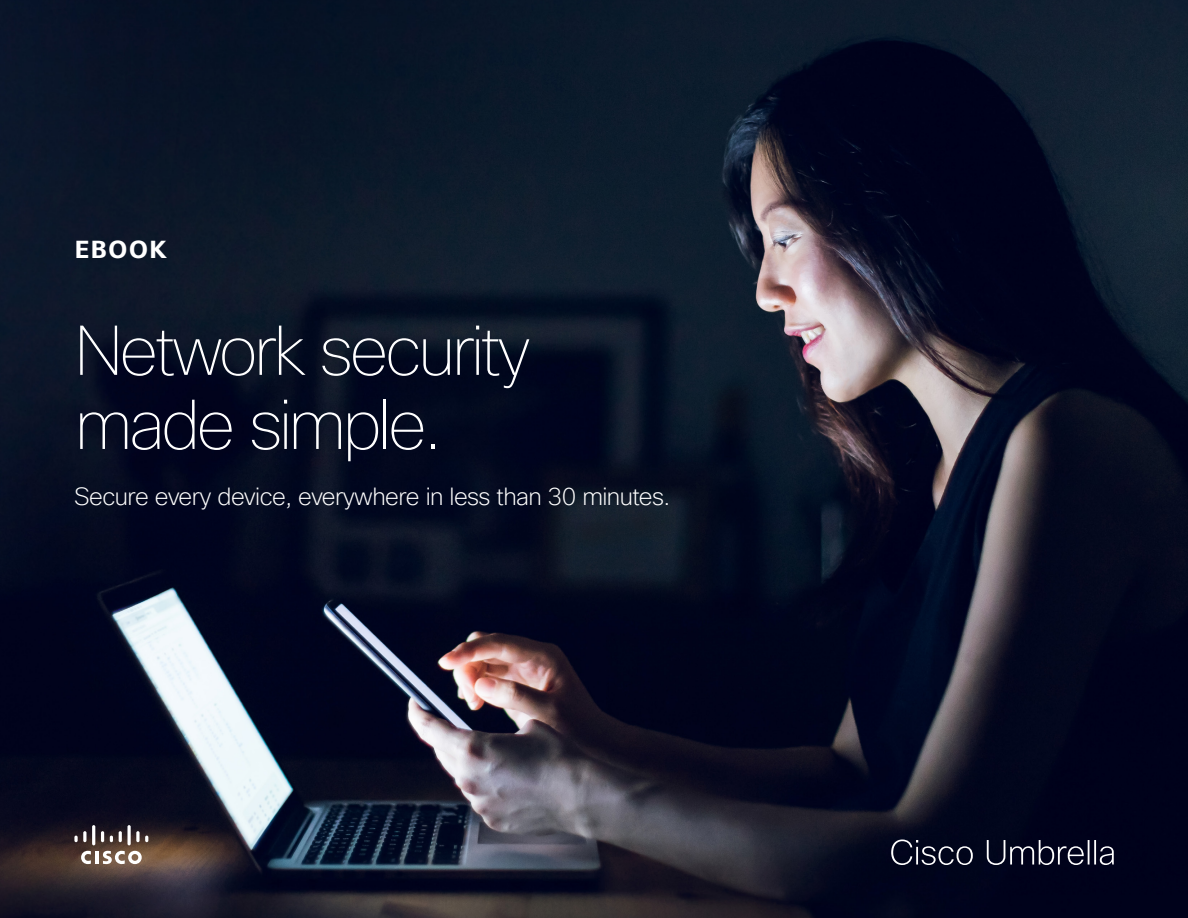
<style>
.page{position:relative;width:1188px;height:918px;background:#fff}
.page>*{position:absolute;margin:0;border:0;box-sizing:border-box;transform-origin:0 0}
.t1{font:100 68.4px/74.1px "Cisco Sans TT";letter-spacing:-.05em;color:#fff}
.t2{font:200 24.3px "Cisco Sans TT";letter-spacing:-.025em;color:#fff}
.t3{font:700 24px "Cisco Sans TT";letter-spacing:.08em;color:#fff}
</style>
<div class="page">
<img style="left:0;top:0;width:1188px;height:918px">
<svg style="left:81px;top:851px;width:10px;height:13px"></svg>
<svg style="left:103px;top:851px;width:39px;height:13px"></svg>
<svg style="left:74px;top:831px;width:12px;height:11px"></svg>
<hr style="left:92px;top:825px;width:3px;height:20px;background:#fff;border-radius:2px">
<svg style="left:101px;top:831px;width:3px;height:11px"></svg>
<svg style="left:110px;top:836px;width:3px;height:6px"></svg>
<svg style="left:119px;top:831px;width:3px;height:11px"></svg>
<svg style="left:127px;top:825px;width:4px;height:20px"></svg>
<svg style="left:136px;top:831px;width:4px;height:11px"></svg>
<svg style="left:145px;top:836px;width:3px;height:6px"></svg>
<hr style="left:95px;top:851px;width:4px;height:13px;background:#fff">
<svg style="left:891px;top:840px;width:82px;height:25px;background:#303345"></svg>
<svg style="left:987px;top:840px;width:127px;height:25px;background:#35374a"></svg>
<p class="t3" style="left:75px;top:234px;width:93px">EBOOK</p>
<h1 class="t1" style="left:74px;top:313px;width:458px">Network security made simple.</h1>
<p class="t2" style="left:74px;top:481px;width:598px">Secure every device, everywhere in less than 30 minutes.</p>
</div>
